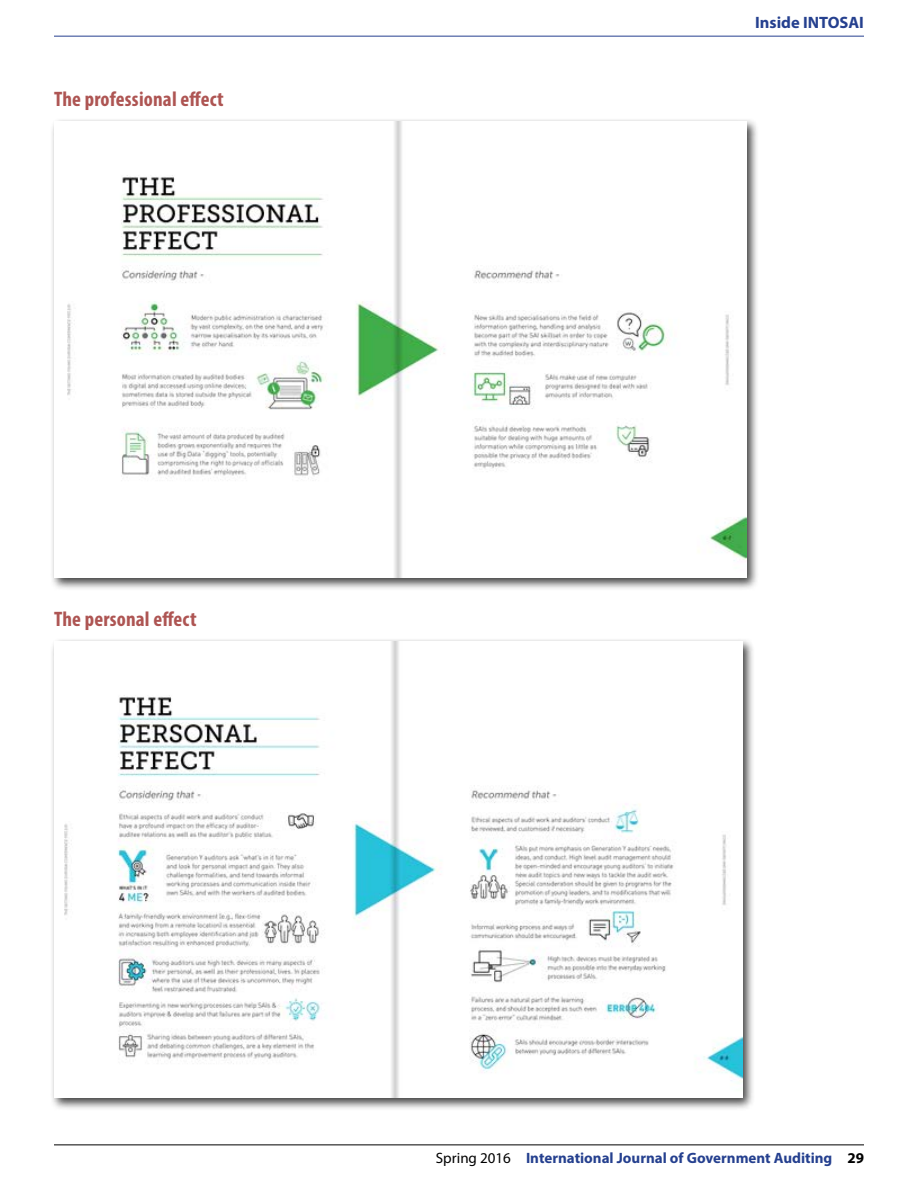
<style>
.page{position:relative;width:918px;height:1188px;background:#fff}
.page>*{position:absolute;margin:0;border:0;box-sizing:border-box;transform-origin:0 0}
.t1{font:700 condensed 21px "Myriad Pro";letter-spacing:.01em;color:#ae5553}
.t2{font:700 16.5px "Myriad Pro";color:#25408f}
.t3{font:700 15px "Myriad Pro";color:#25408f}
.s1{font-weight:400;color:#000}
.s2{color:#000}
</style>
<div class="page">
<hr style="left:54px;top:1144px;width:810px;height:1px;background:#000">
<hr style="left:54px;top:36px;width:810px;height:1px;background:#25408f">
<div style="left:50px;top:118px;width:709px;height:472px;background:#000;opacity:.75"></div>
<div style="left:54px;top:122px;width:692px;height:456px;background:#fff"></div>
<img style="left:68px;top:122px;width:678px;height:456px">
<div style="left:50px;top:638px;width:705px;height:473px;background:#000;opacity:.75"></div>
<img style="left:65px;top:642px;width:677px;height:456px">
<h1 class="t1" style="left:54px;top:86px;width:171px">The professional effect</h1>
<h1 class="t1" style="left:54px;top:606px;width:144px">The personal effect</h1>
<p class="t2" style="left:755px;top:12px;width:110px">Inside INTOSAI</p>
<p class="t3" style="left:436px;top:1148px;width:430px"><span class="s1">Spring 2016</span> International Journal of Government Auditing <span class="s2">29</span></p>
</div>
